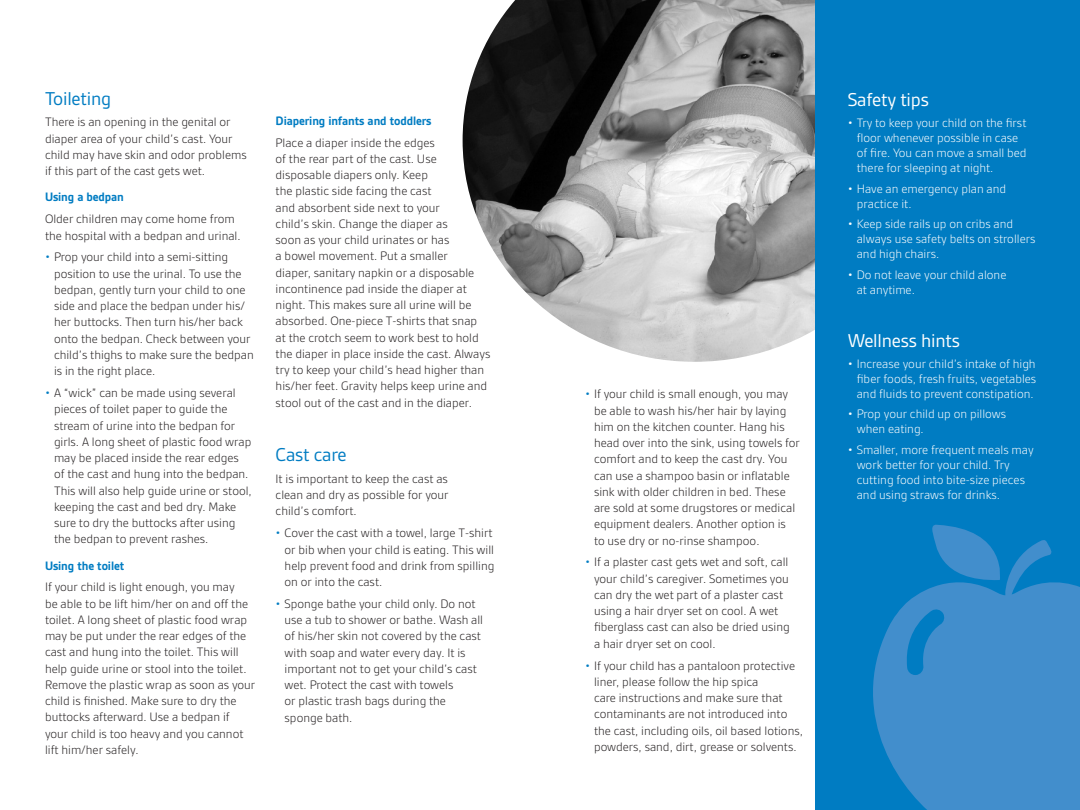
<style>
.page{position:relative;width:1080px;height:810px;background:#fff}
.page>*{position:absolute;margin:0;border:0;box-sizing:border-box;transform-origin:0 0}
.t1{font:20px "Gesta";letter-spacing:-.01em;color:#fff}
.t2{font:20px "Gesta";letter-spacing:-.01em;color:#007cc2}
.t3{font:300 13.12px/16.2px "Gesta";color:#231f20}
.t4{font:300 13.12px/15px "Gesta";color:#fff}
.t5{font:700 13.12px "Gesta";letter-spacing:-.01em;color:#007cc2}
.s1{color:#007cc2}
</style>
<div class="page">
<img style="left:463px;top:0;width:353px;height:362px">
<div style="left:816px;top:0;width:264px;height:810px;background:#007cc2"></div>
<svg style="left:932px;top:524px;width:49px;height:14px"></svg>
<svg style="left:873px;top:538px;width:207px;height:272px;fill:#428ecc"></svg>
<h1 class="t2" style="left:45px;top:87px;width:68px">Toileting</h1>
<p class="t3" style="left:45px;top:114px;width:203px">There is an opening in the genital or diaper area of your child’s cast. Your child may have skin and odor problems if this part of the cast gets wet.</p>
<p class="t5" style="left:45px;top:190px;width:80px">Using a bedpan</p>
<p class="t3" style="left:45px;top:211px;width:197px">Older children may come home from the hospital with a bedpan and urinal.</p>
<p class="t3" style="left:54px;top:249px;width:201px;text-indent:-9px"><span class="s1">•</span> Prop your child into a semi-sitting position to use the urinal. To use the bedpan, gently turn your child to one side and place the bedpan under his/ her buttocks. Then turn his/her back onto the bedpan. Check between your child’s thighs to make sure the bedpan is in the right place.</p>
<p class="t3" style="left:54px;top:385px;width:199px;text-indent:-9px"><span class="s1">•</span> A “wick” can be made using several pieces of toilet paper to guide the stream of urine into the bedpan for girls. A long sheet of plastic food wrap may be placed inside the rear edges of the cast and hung into the bedpan.<br>This will also help guide urine or stool, keeping the cast and bed dry. Make sure to dry the buttocks after using the bedpan to prevent rashes.</p>
<p class="t5" style="left:45px;top:558px;width:81px">Using the toilet</p>
<p class="t3" style="left:45px;top:579px;width:212px">If your child is light enough, you may<br>be able to be lift him/her on and off the toilet. A long sheet of plastic food wrap may be put under the rear edges of the cast and hung into the toilet. This will help guide urine or stool into the toilet.<br>Remove the plastic wrap as soon as your child is finished. Make sure to dry the buttocks afterward. Use a bedpan if your child is too heavy and you cannot lift him/her safely.</p>
<p class="t5" style="left:276px;top:113px;width:158px">Diapering infants and toddlers</p>
<p class="t3" style="left:276px;top:134px;width:216px">Place a diaper inside the edges<br>of the rear part of the cast. Use disposable diapers only. Keep<br>the plastic side facing the cast<br>and absorbent side next to your<br>child’s skin. Change the diaper as<br>soon as your child urinates or has<br>a bowel movement. Put a smaller<br>diaper, sanitary napkin or a disposable incontinence pad inside the diaper at night. This makes sure all urine will be absorbed. One-piece T-shirts that snap at the crotch seem to work best to hold the diaper in place inside the cast. Always try to keep your child’s head higher than his/her feet. Gravity helps keep urine and stool out of the cast and in the diaper.</p>
<h1 class="t2" style="left:276px;top:444px;width:72px">Cast care</h1>
<p class="t3" style="left:276px;top:471px;width:175px;text-align:justify">It is important to keep the cast as clean and dry as possible for your child’s comfort.</p>
<p class="t3" style="left:285px;top:525px;width:211px;text-indent:-9px"><span class="s1">•</span> Cover the cast with a towel, large T-shirt or bib when your child is eating. This will help prevent food and drink from spilling on or into the cast.</p>
<p class="t3" style="left:285px;top:596px;width:200px;text-indent:-9px"><span class="s1">•</span> Sponge bathe your child only. Do not use a tub to shower or bathe. Wash all of his/her skin not covered by the cast with soap and water every day. It is important not to get your child’s cast wet. Protect the cast with towels<br>or plastic trash bags during the sponge bath.</p>
<p class="t3" style="left:594px;top:386px;width:207px;text-indent:-9px"><span class="s1">•</span> If your child is small enough, you may be able to wash his/her hair by laying him on the kitchen counter. Hang his head over into the sink, using towels for comfort and to keep the cast dry. You can use a shampoo basin or inflatable sink with older children in bed. These are sold at some drugstores or medical equipment dealers. Another option is to use dry or no-rinse shampoo.</p>
<p class="t3" style="left:594px;top:554px;width:197px;text-indent:-9px"><span class="s1">•</span> If a plaster cast gets wet and soft, call your child’s caregiver. Sometimes you can dry the wet part of a plaster cast using a hair dryer set on cool. A wet fiberglass cast can also be dried using a hair dryer set on cool.</p>
<p class="t3" style="left:594px;top:657px;width:211px;text-indent:-9px"><span class="s1">•</span> If your child has a pantaloon protective liner, please follow the hip spica<br>care instructions and make sure that contaminants are not introduced into the cast, including oils, oil based lotions, powders, sand, dirt, grease or solvents.</p>
<h1 class="t1" style="left:848px;top:89px;width:83px">Safety tips</h1>
<p class="t4" style="left:857px;top:115px;width:171px;text-indent:-9px">• Try to keep your child on the first floor whenever possible in case of fire. You can move a small bed there for sleeping at night.</p>
<p class="t4" style="left:857px;top:181px;width:151px;text-indent:-9px">• Have an emergency plan and practice it.</p>
<p class="t4" style="left:857px;top:217px;width:180px;text-indent:-9px">• Keep side rails up on cribs and always use safety belts on strollers and high chairs.</p>
<p class="t4" style="left:857px;top:267px;width:151px;text-indent:-9px">• Do not leave your child alone at anytime.</p>
<h1 class="t1" style="left:848px;top:330px;width:114px">Wellness hints</h1>
<p class="t4" style="left:857px;top:356px;width:181px;text-align:justify;text-indent:-9px">• Increase your child’s intake of high fiber foods, fresh fruits, vegetables and fluids to prevent constipation.</p>
<p class="t4" style="left:857px;top:407px;width:151px;text-indent:-9px">• Prop your child up on pillows when eating.</p>
<p class="t4" style="left:857px;top:442px;width:178px;text-indent:-9px">• Smaller, more frequent meals may work better for your child. Try cutting food into bite-size pieces and using straws for drinks.</p>
</div>
